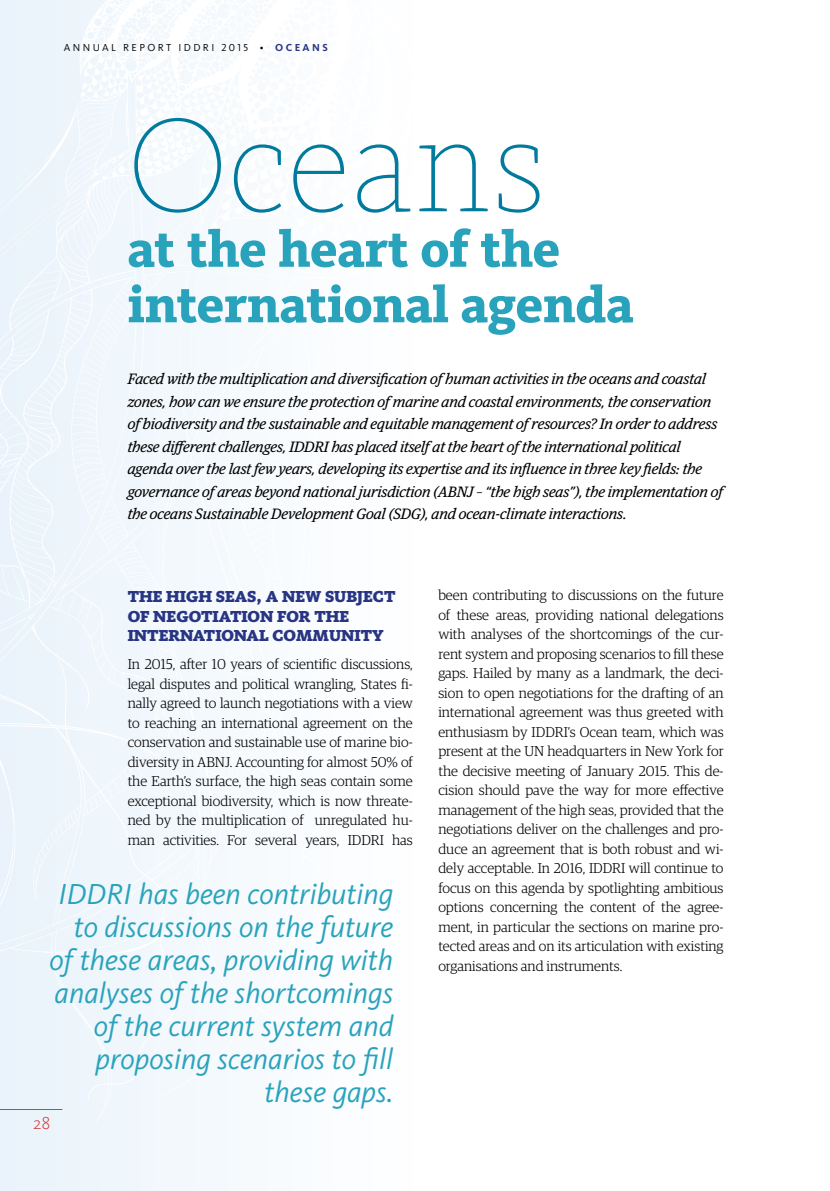
<style>
.page{position:relative;width:830px;height:1191px;background:#fff}
.page>*{position:absolute;margin:0;border:0;box-sizing:border-box;transform-origin:0 0}
.t1{font:100 138px "FF Kievit Slab";color:#007a9d}
.t2{font:800 52.5px/55.5px "FF Kievit Slab";color:#29a3bb}
.t3{font:italic 30px/33px "FF Kievit Pro";color:#29a3bb;text-align:right}
.t4{font:300 18px "FF Kievit Pro";color:#d53d38}
.t5{font:900 16.5px/19.8px "FF Kievit Slab";color:#283583}
.t6{font:italic 15px/22.5px "Guardian Egyp";color:#000}
.t7{font:300 14.25px/19.5px "Guardian Egyp";color:#000;text-align:justify}
.t8{font:10.5px "FF Kievit Pro";letter-spacing:.23em;color:#000}
.s1{font-weight:700;color:#283583}
</style>
<div class="page">
<div style="left:0;top:0;width:213px;height:1191px;background:#eff6fc"></div>
<hr style="left:0;top:1109px;width:62px;height:1px;background:#d53d38">
<p class="t8" style="left:64px;top:42px;width:221px">ANNUAL REPORT IDDRI 2015 • <span class="s1">OCEANS</span></p>
<h1 class="t1" style="left:128px;top:83px;width:420px">Oceans</h1>
<h2 class="t2" style="left:128px;top:221px;width:507px">at the heart of the international agenda</h2>
<p class="t6" style="left:128px;top:367px;width:596px">Faced with the multiplication and diversification of human activities in the oceans and coastal zones, how can we ensure the protection of marine and coastal environments, the conservation of biodiversity and the sustainable and equitable management of resources? In order to address these different challenges, IDDRI has placed itself at the heart of the international political agenda over the last few years, developing its expertise and its influence in three key fields: the governance of areas beyond national jurisdiction (ABNJ – “the high seas”), the implementation of the oceans Sustainable Development Goal (SDG), and ocean-climate interactions.</p>
<p class="t5" style="left:128px;top:586px;width:269px">THE HIGH SEAS , A NEW SUBJECT<br>OF NEGOTIATION FOR THE<br>INTERNATIONAL COMMUNITY</p>
<p class="t7" style="left:128px;top:654px;width:286px">In 2015, after 10 years of scientific discussions, legal disputes and political wrangling, States fi&shy;nally agreed to launch negotiations with a view to reaching an international agreement on the conservation and sustainable use of marine bio&shy;diversity in ABNJ. Accounting for almost 50% of the Earth’s surface, the high seas contain some exceptional biodiversity, which is now threate&shy;ned by the multiplication of unregulated hu&shy;man activities. For several years, IDDRI has</p>
<h3 class="t3" style="left:50px;top:877px;width:345px">IDDRI has been contributing to discussions on the future of these areas, providing with analyses of the shortcomings of the current system and proposing scenarios to fill these gaps.</h3>
<p class="t4" style="left:33px;top:1112px;width:19px">28</p>
<p class="t7" style="left:438px;top:585px;width:286px">been contributing to discussions on the future of these areas, providing national delegations with analyses of the shortcomings of the cur&shy;rent system and proposing scenarios to fill these gaps. Hailed by many as a landmark, the deci&shy;sion to open negotiations for the drafting of an international agreement was thus greeted with enthusiasm by IDDRI’s Ocean team, which was present at the UN headquarters in New York for the decisive meeting of January 2015. This de&shy;cision should pave the way for more effective management of the high seas, provided that the negotiations deliver on the challenges and pro&shy;duce an agreement that is both robust and wi&shy;dely acceptable. In 2016, IDDRI will continue to focus on this agenda by spotlighting ambitious options concerning the content of the agree&shy;ment, in particular the sections on marine pro&shy;tected areas and on its articulation with existing organisations and instruments.</p>
</div>
